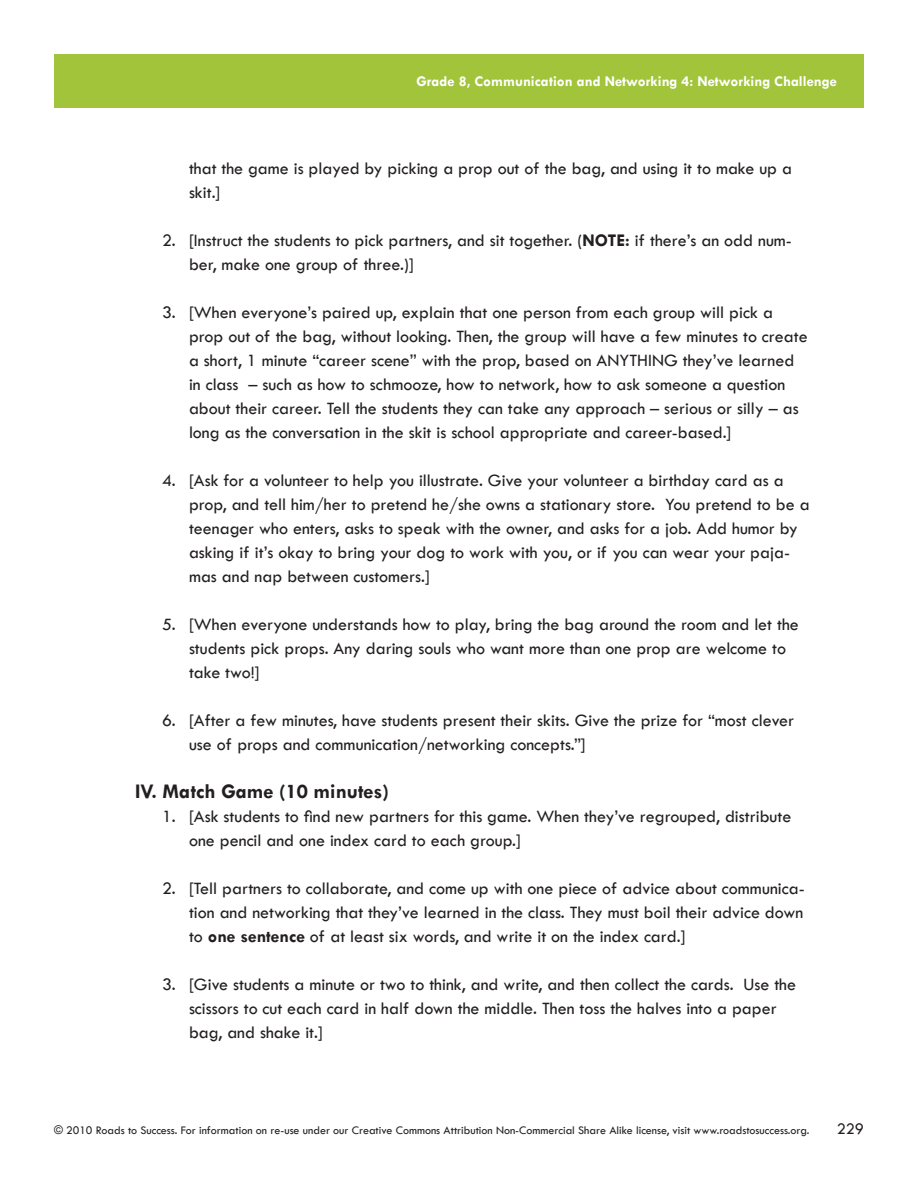
<style>
.page{position:relative;width:918px;height:1188px;background:#fff}
.page>*{position:absolute;margin:0;border:0;box-sizing:border-box;transform-origin:0 0}
.A_NumberListRoman{font:700 21px "Tw Cen";color:#231f20}
.A_NumberList2{font:18px/24px "Tw Cen";color:#231f20}
.A_NumberList1{font:18px/24px "Tw Cen";color:#231f20}
.t1{font:16.5px "Tw Cen";color:#231f20}
.t2{font:700 15px "Tw Cen";color:#fff}
.t3{font:12px "Tw Cen";color:#231f20}
.s1{font-weight:700}
</style>
<div class="page">
<div style="left:54px;top:54px;width:810px;height:54px;background:#a1c43a"></div>
<p class="t2" style="left:416px;top:72px;width:422px">Grade 8, Communication and Networking 4: Networking Challenge</p>
<p class="A_NumberList1" style="left:189px;top:157px;width:605px">that the game is played by picking a prop out of the bag, and using it to make up a skit.]</p>
<p class="A_NumberList2" style="left:189px;top:229px;width:604px;text-indent:-27px">2. [Instruct the students to pick partners, and sit together. (<span class="s1">NOTE:</span> if there’s an odd num&shy;ber, make one group of three.)]</p>
<p class="A_NumberList2" style="left:189px;top:301px;width:620px;text-indent:-27px">3. [When everyone’s paired up, explain that one person from each group will pick a prop out of the bag, without looking. Then, the group will have a few minutes to create a short, 1 minute “career scene” with the prop, based on ANYTHING they’ve learned in class – such as how to schmooze, how to network, how to ask someone a question about their career. Tell the students they can take any approach – serious or silly – as long as the conversation in the skit is school appropriate and career-based.]</p>
<p class="A_NumberList2" style="left:189px;top:469px;width:622px;text-indent:-27px">4. [Ask for a volunteer to help you illustrate. Give your volunteer a birthday card as a prop, and tell him/her to pretend he/she owns a stationary store. You pretend to be a teenager who enters, asks to speak with the owner, and asks for a job. Add humor by asking if it’s okay to bring your dog to work with you, or if you can wear your paja&shy;mas and nap between customers.]</p>
<p class="A_NumberList2" style="left:189px;top:613px;width:611px;text-indent:-27px">5. [When everyone understands how to play, bring the bag around the room and let the students pick props. Any daring souls who want more than one prop are welcome to take two!]</p>
<p class="A_NumberList2" style="left:189px;top:709px;width:607px;text-indent:-27px">6. [After a few minutes, have students present their skits. Give the prize for “most clever use of props and communication/networking concepts.”]</p>
<p class="A_NumberListRoman" style="left:135px;top:779px;width:256px">IV. Match Game (10 minutes)</p>
<p class="A_NumberList1" style="left:189px;top:805px;width:604px;text-indent:-27px">1. [Ask students to find new partners for this game. When they’ve regrouped, distribute one pencil and one index card to each group.]</p>
<p class="A_NumberList2" style="left:189px;top:877px;width:617px;text-align:justify;text-indent:-27px">2. [Tell partners to collaborate, and come up with one piece of advice about communica&shy;tion and networking that they’ve learned in the class. They must boil their advice down to <span class="s1">one sentence</span> of at least six words, and write it on the index card.]</p>
<p class="A_NumberList2" style="left:189px;top:973px;width:609px;text-indent:-27px">3. [Give students a minute or two to think, and write, and then collect the cards. Use the scissors to cut each card in half down the middle. Then toss the halves into a paper bag, and shake it.]</p>
<p class="t3" style="left:54px;top:1123px;width:757px">© 2010 Roads to Success. For information on re-use under our Creative Commons Attribution Non-Commercial Share Alike license, visit www.roadstosuccess.org.</p>
<p class="t1" style="left:837px;top:1119px;width:29px">229</p>
</div>
